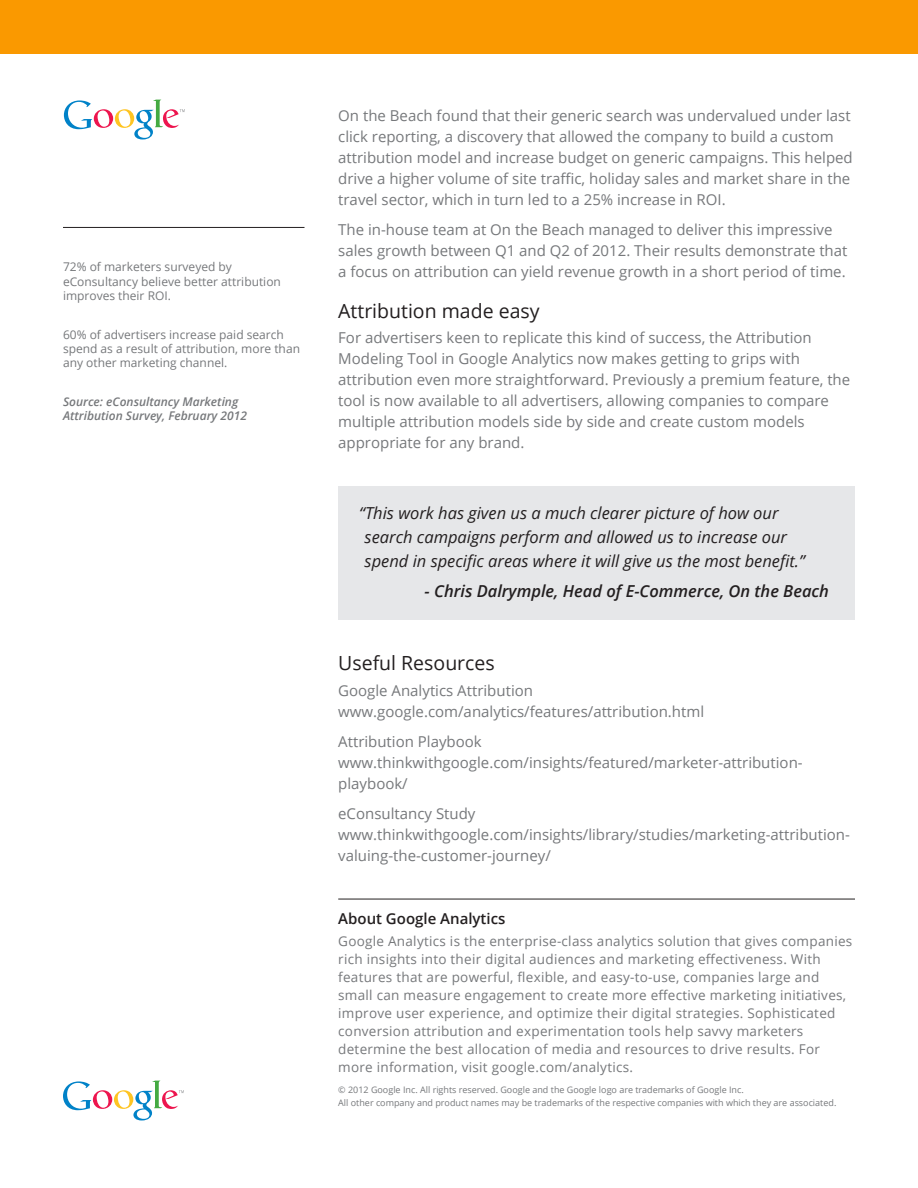
<style>
.page{position:relative;width:918px;height:1188px;background:#fff}
.page>*{position:absolute;margin:0;border:0;box-sizing:border-box;transform-origin:0 0}
.Subhead_1{font:19.5px "Open Sans";color:#231f20}
.Body_Text_Pull_Quote{font:italic 16.5px/24px "Open Sans";color:#231f20}
.Body_Text_Pull_Quote-2{font:italic 600 16.5px "Open Sans";color:#231f20}
.Body_Text{font:15px/21px "Open Sans";color:#76787b}
.Sidebar_Subhead{font:600 15px "Open Sans";color:#231f20}
.Body_Text-2{font:13.5px/18px "Open Sans";letter-spacing:.02em;color:#76787b}
.Sidebar_text{font:12px/14.4px "Open Sans";color:#76787b}
.Sidebar_text-2{font:italic 600 12px/14.4px "Open Sans";color:#76787b}
.End_Footer__Job_Numb{font:9px "Open Sans";color:#76787b}
</style>
<div class="page">
<svg style="left:63px;top:1081px;width:121px;height:39px"></svg>
<hr style="left:338px;top:899px;width:517px;height:1px;background:#231f20">
<hr style="left:63px;top:227px;width:241px;height:1px;background:#231f20">
<div style="left:0;top:0;width:918px;height:54px;background:#fa9900"></div>
<div style="left:338px;top:486px;width:517px;height:134px;background:#e6e7e9"></div>
<svg style="left:64px;top:100px;width:121px;height:39px"></svg>
<p class="Sidebar_text" style="left:63px;top:259px;width:219px">72% of marketers surveyed by eConsultancy believe better attribution improves their ROI.</p>
<p class="Sidebar_text" style="left:63px;top:327px;width:239px">60% of advertisers increase paid search spend as a result of attribution, more than any other marketing channel.</p>
<p class="Sidebar_text-2" style="left:63px;top:394px;width:186px">Source: eConsultancy Marketing<br>Attribution Survey, February 2012</p>
<p class="Body_Text" style="left:338px;top:105px;width:516px">On the Beach found that their generic search was undervalued under last click reporting, a discovery that allowed the company to build a custom attribution model and increase budget on generic campaigns. This helped drive a higher volume of site traffic, holiday sales and market share in the travel sector, which in turn led to a 25% increase in ROI.</p>
<p class="Body_Text" style="left:338px;top:219px;width:511px">The in-house team at On the Beach managed to deliver this impressive sales growth between Q1 and Q2 of 2012. Their results demonstrate that a focus on attribution can yield revenue growth in a short period of time.</p>
<p class="Subhead_1" style="left:338px;top:298px;width:203px">Attribution made easy</p>
<p class="Body_Text" style="left:338px;top:327px;width:514px">For advertisers keen to replicate this kind of success, the Attribution Modeling Tool in Google Analytics now makes getting to grips with attribution even more straightforward. Previously a premium feature, the tool is now available to all advertisers, allowing companies to compare multiple attribution models side by side and create custom models appropriate for any brand.</p>
<p class="Body_Text_Pull_Quote" style="left:365px;top:500px;width:442px;text-indent:-5px">“This work has given us a much clearer picture of how our search campaigns perform and allowed us to increase our spend in specific areas where it will give us the most benefit.”</p>
<p class="Body_Text_Pull_Quote-2" style="left:425px;top:580px;width:406px">- Chris Dalrymple, Head of E-Commerce, On the Beach</p>
<p class="Subhead_1" style="left:338px;top:650px;width:158px">Useful Resources</p>
<p class="Body_Text" style="left:338px;top:679px;width:367px">Google Analytics Attribution www.google.com/analytics/features/attribution.html</p>
<p class="Body_Text" style="left:338px;top:730px;width:466px">Attribution Playbook www.thinkwithgoogle.com/insights/featured/marketer-attribution&shy;playbook/</p>
<p class="Body_Text" style="left:338px;top:802px;width:513px">eConsultancy Study www.thinkwithgoogle.com/insights/library/studies/marketing-attribution&shy;valuing-the-customer-journey/</p>
<p class="Sidebar_Subhead" style="left:338px;top:908px;width:169px">About Google Analytics</p>
<p class="Body_Text-2" style="left:338px;top:932px;width:516px">Google Analytics is the enterprise-class analytics solution that gives companies rich insights into their digital audiences and marketing effectiveness. With features that are powerful, flexible, and easy-to-use, companies large and small can measure engagement to create more effective marketing initiatives, improve user experience, and optimize their digital strategies. Sophisticated conversion attribution and experimentation tools help savvy marketers determine the best allocation of media and resources to drive results. For more information, visit google.com/analytics.</p>
<p class="End_Footer__Job_Numb" style="left:338px;top:1083px;width:407px">© 2012 Google Inc. All rights reserved. Google and the Google logo are trademarks of Google Inc.</p>
<p class="End_Footer__Job_Numb" style="left:338px;top:1097px;width:500px">All other company and product names may be trademarks of the respective companies with which they are associated.</p>
</div>
